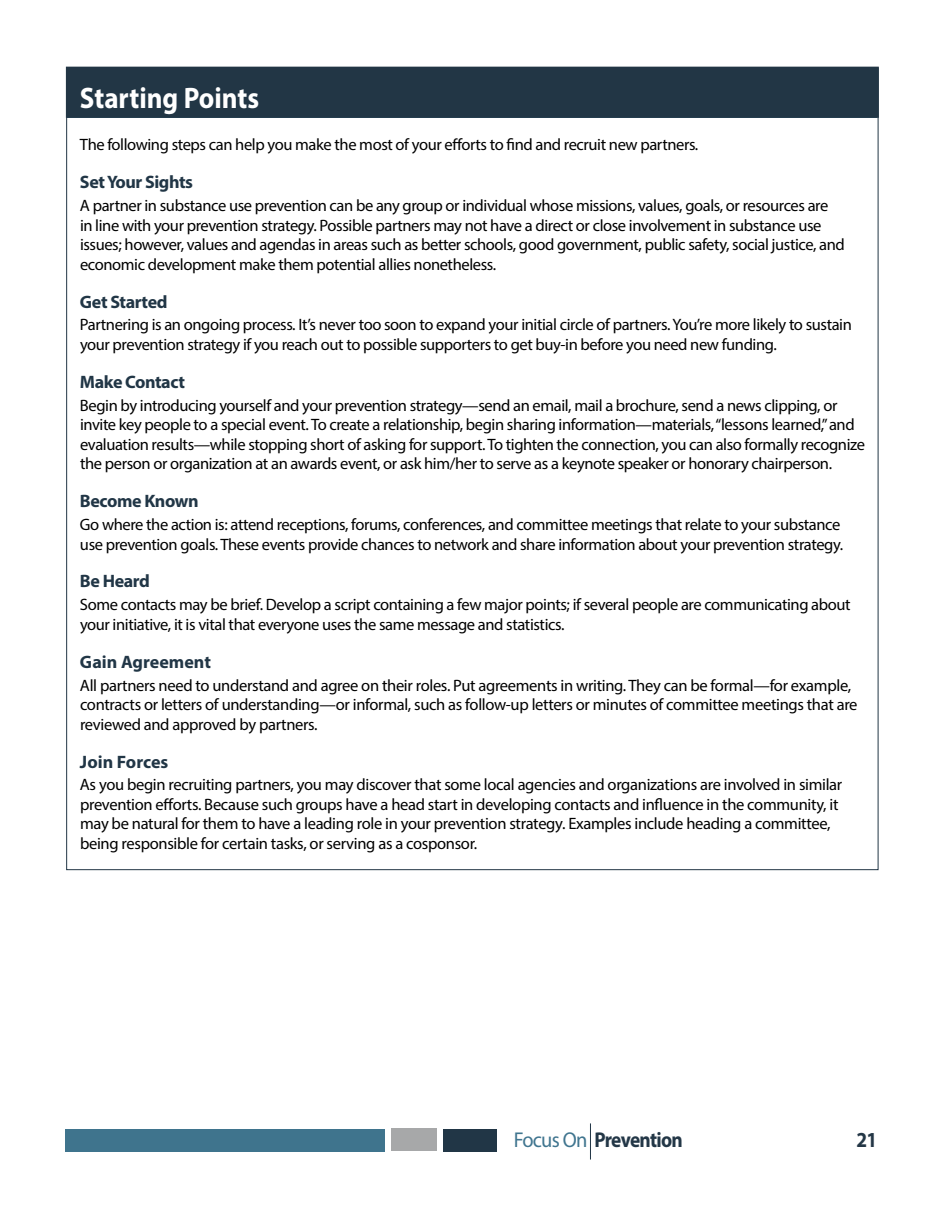
<style>
.page{position:relative;width:944px;height:1214px;background:#fff}
.page>*{position:absolute;margin:0;border:0;box-sizing:border-box;transform-origin:0 0}
.t1{font:700 29.7px "Myriad Pro";color:#fff;scale:.91 1}
.t2{font:700 21.45px "Myriad Pro";letter-spacing:-.04em;color:#233747;scale:.9 1}
.t3{font:700 21.45px "Myriad Pro";color:#243746;scale:.9 1}
.t4{font:700 18px "Myriad Pro";letter-spacing:-.025em;color:#213646}
.t5{font:700 18px "Myriad Pro";color:#213646}
.t6{font:16.5px/19.5px "Myriad Pro";letter-spacing:-.025em;color:#000}
.s1{font-weight:400;color:#40758f}
</style>
<div class="page">
<div style="left:66px;top:68px;width:812px;height:801px;background:#fff;border:1px solid #223645"></div>
<hr style="left:590px;top:1123px;width:1px;height:36px;background:#213646">
<div style="left:391px;top:1128px;width:45px;height:22px;background:#a7a8a9"></div>
<div style="left:443px;top:1128px;width:53px;height:22px;background:#213646"></div>
<div style="left:65px;top:1128px;width:320px;height:22px;background:#3f748d"></div>
<div style="left:66px;top:67px;width:812px;height:51px;background:#223645"></div>
<h1 class="t1" style="left:80px;top:79px;width:198px">Starting Points</h1>
<p class="t6" style="left:80px;top:135px;width:619px">The following steps can help you make the most of your e˝orts to fnd and recruit new partners.</p>
<p class="t4" style="left:80px;top:170px;width:115px">Set Your Sights</p>
<p class="t6" style="left:80px;top:195px;width:766px">A partner in substance use prevention can be any group or individual whose missions, values, goals, or resources are in line with your prevention strategy. Possible partners may not have a direct or close involvement in substance use issues; however, values and agendas in areas such as better schools, good government, public safety, social justice, and economic development make them potential allies nonetheless.</p>
<p class="t4" style="left:80px;top:290px;width:89px">Get Started</p>
<p class="t6" style="left:80px;top:315px;width:773px">Partnering is an ongoing process. It’s never too soon to expand your initial circle of partners. You’re more likely to sustain your prevention strategy if you reach out to possible supporters to get buy-in before you need new funding.</p>
<p class="t4" style="left:80px;top:370px;width:106px">Make Contact</p>
<p class="t6" style="left:80px;top:395px;width:786px">Begin by introducing yourself and your prevention strategy—send an email, mail a brochure, send a news clipping, or invite key people to a special event.To create a relationship, begin sharing information—materials,“lessons learned,” and evaluation results—while stopping short of asking for support. To tighten the connection, you can also formally recognize the person or organization at an awards event, or ask him/her to serve as a keynote speaker or honorary chairperson.</p>
<p class="t4" style="left:80px;top:489px;width:120px">Become Known</p>
<p class="t6" style="left:80px;top:514px;width:764px">Go where the action is: attend receptions, forums, conferences, and committee meetings that relate to your substance use prevention goals. These events provide chances to network and share information about your prevention strategy.</p>
<p class="t4" style="left:80px;top:569px;width:71px">Be Heard</p>
<p class="t6" style="left:80px;top:594px;width:772px">Some contacts may be brief. Develop a script containing a few major points; if several people are communicating about your initiative, it is vital that everyone uses the same message and statistics.</p>
<p class="t5" style="left:80px;top:650px;width:132px">Gain Agreement</p>
<p class="t6" style="left:80px;top:675px;width:778px">All partners need to understand and agree on their roles. Put agreements in writing. They can be formal—for example, contracts or letters of understanding—or informal, such as follow-up letters or minutes of committee meetings that are reviewed and approved by partners.</p>
<p class="t5" style="left:80px;top:749px;width:90px">Join Forces</p>
<p class="t6" style="left:80px;top:774px;width:763px">As you begin recruiting partners, you may discover that some local agencies and organizations are involved in similar prevention e˝orts. Because such groups have a head start in developing contacts and infuence in the community, it may be natural for them to have a leading role in your prevention strategy. Examples include heading a committee, being responsible for certain tasks, or serving as a cosponsor.</p>
<h2 class="t2" style="left:513px;top:1125px;width:189px"><span class="s1">Focus On</span> Prevention</h2>
<h2 class="t3" style="left:856px;top:1125px;width:25px">21</h2>
</div>
